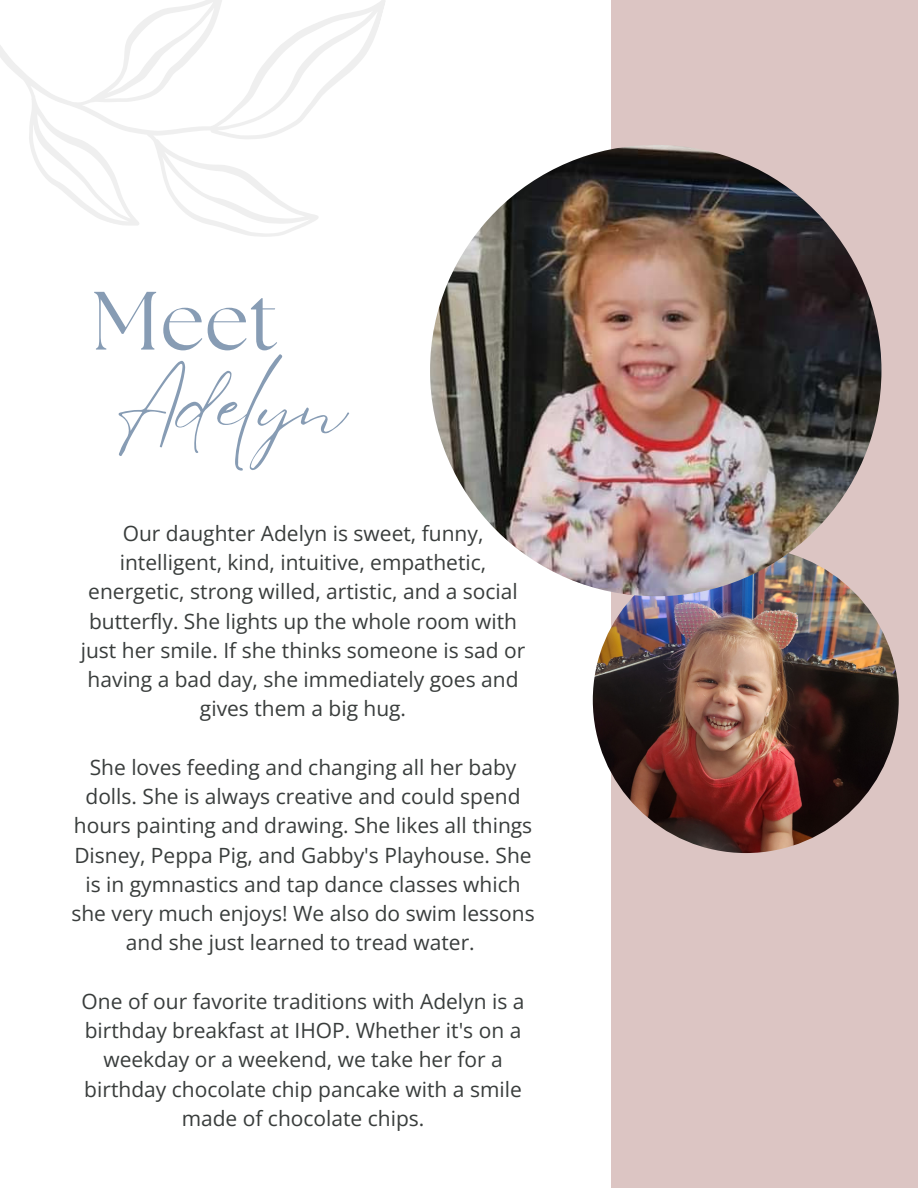
<style>
.page{position:relative;width:918px;height:1188px;background:#fff}
.page>*{position:absolute;margin:0;border:0;box-sizing:border-box;transform-origin:0 0}
.t1{font:82.5px "Eyesome Script";color:#879cb4}
.t2{font:82.5px "The Seasons";color:#879cb4}
.t3{font:21px/29.2px "Open Sans";color:#393d3c;text-align:center}
</style>
<div class="page">
<div style="left:611px;top:0;width:307px;height:1188px;background:#dcc5c3"></div>
<img style="left:593px;top:547px;width:306px;height:306px;border-radius:50%">
<img style="left:430px;top:145px;width:451px;height:451px;border-radius:50%">
<svg style="left:0;top:0;width:385px;height:237px"></svg>
<h1 class="t2" style="left:92px;top:284px;width:187px">Meet</h1>
<h1 class="t1" style="left:114px;top:351px;width:234px">Adelyn</h1>
<p class="t3" style="left:81px;top:518px;width:446px">Our daughter Adelyn is sweet, funny, intelligent, kind, intuitive, empathetic, energetic, strong willed, artistic, and a social butterfly. She lights up the whole room with just her smile. If she thinks someone is sad or having a bad day, she immediately goes and gives them a big hug.</p>
<p class="t3" style="left:71px;top:752px;width:465px">She loves feeding and changing all her baby dolls. She is always creative and could spend hours painting and drawing. She likes all things Disney, Peppa Pig, and Gabby's Playhouse. She is in gymnastics and tap dance classes which she very much enjoys! We also do swim lessons and she just learned to tread water.</p>
<p class="t3" style="left:82px;top:986px;width:444px">One of our favorite traditions with Adelyn is a birthday breakfast at IHOP. Whether it's on a weekday or a weekend, we take her for a birthday chocolate chip pancake with a smile made of chocolate chips.</p>
</div>
